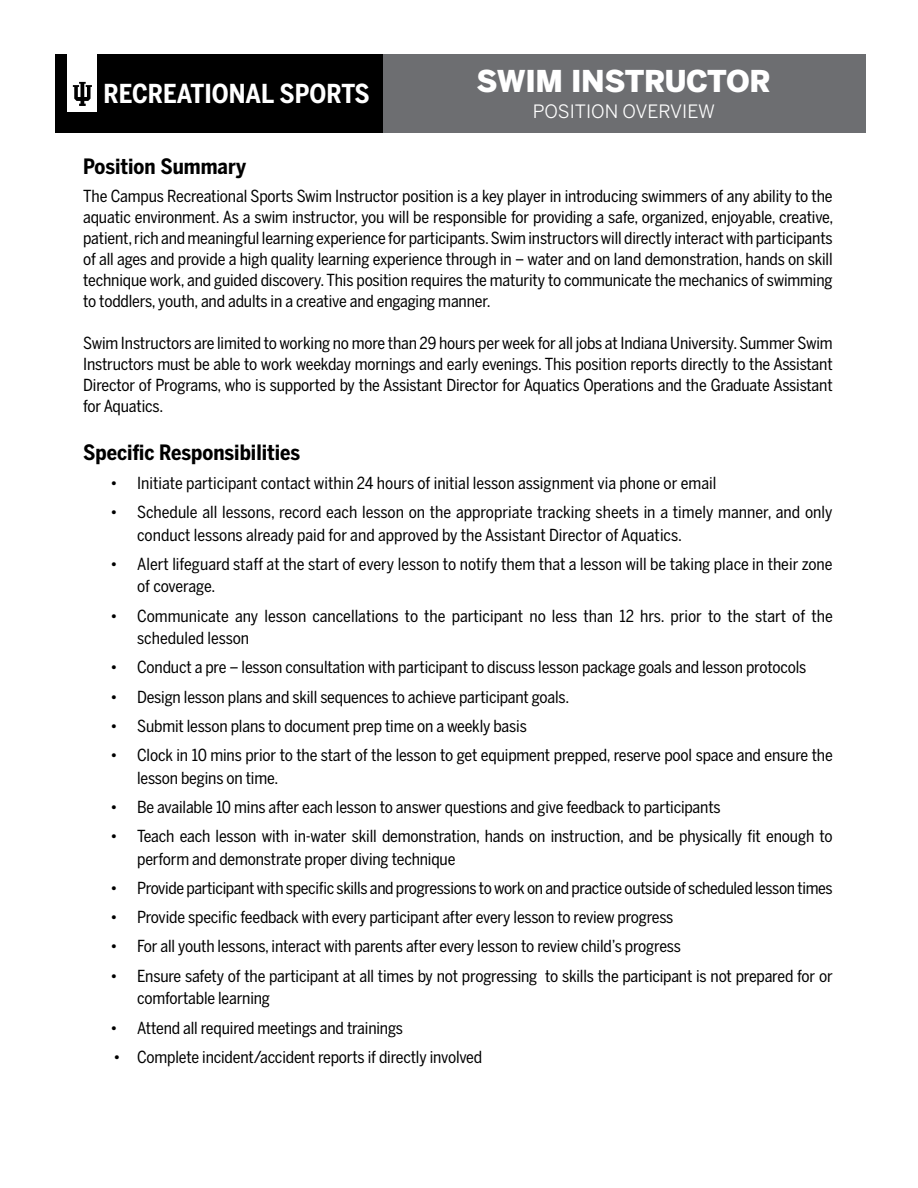
<style>
.page{position:relative;width:918px;height:1188px;background:#fff}
.page>*{position:absolute;margin:0;border:0;box-sizing:border-box;transform-origin:0 0}
.t1{font:900 29.85px "Benton Sans";letter-spacing:-.01em;color:#fff}
.t2{font:700 25.95px "Benton Sans Cond";color:#fff}
.t3{font:700 21px "Benton Sans Cond";color:#000}
.t4{font:18.3px "Benton Sans";color:#fff}
.t5{font:16.5px/21px "Benton Sans Cond";letter-spacing:-.01em;color:#000}
</style>
<div class="page">
<div style="left:68px;top:54px;width:798px;height:79px;background:#6d6e71"></div>
<div style="left:55px;top:54px;width:327px;height:79px;background:#000"></div>
<div style="left:68px;top:54px;width:29px;height:57px;background:#fff"></div>
<svg style="left:73px;top:82px;width:19px;height:24px"></svg>
<h2 class="t2" style="left:104px;top:78px;width:268px">RECREATIONAL SPORTS</h2>
<h1 class="t1" style="left:476px;top:62px;width:296px">SWIM INSTRUCTOR</h1>
<p class="t4" style="left:533px;top:100px;width:184px">POSITION OVERVIEW</p>
<p class="t3" style="left:83px;top:153px;width:165px">Position Summary</p>
<p class="t5" style="left:83px;top:185px;width:752px;text-align:justify">The Campus Recreational Sports Swim Instructor position is a key player in introducing swimmers of any ability to the aquatic environment. As a swim instructor, you will be responsible for providing a safe, organized, enjoyable, creative, patient, rich and meaningful learning experience for participants. Swim instructors will directly interact with participants of all ages and provide a high quality learning experience through in – water and on land demonstration, hands on skill technique work, and guided discovery. This position requires the maturity to communicate the mechanics of swimming to toddlers, youth, and adults in a creative and engaging manner.</p>
<p class="t5" style="left:83px;top:332px;width:751px;text-align:justify">Swim Instructors are limited to working no more than 29 hours per week for all jobs at Indiana University. Summer Swim Instructors must be able to work weekday mornings and early evenings. This position reports directly to the Assistant Director of Programs, who is supported by the Assistant Director for Aquatics Operations and the Graduate Assistant for Aquatics.</p>
<p class="t3" style="left:83px;top:439px;width:219px">Specific Responsibilities</p>
<p class="t5" style="left:110px;top:472px;width:608px">• Initiate participant contact within 24 hours of initial lesson assignment via phone or email</p>
<p class="t5" style="left:137px;top:501px;width:697px;line-height:22.5px;text-indent:-27px">• Schedule all lessons, record each lesson on the appropriate tracking sheets in a timely manner, and only conduct lessons already paid for and approved by the Assistant Director of Aquatics.</p>
<p class="t5" style="left:137px;top:553px;width:697px;line-height:22.5px;text-indent:-27px">• Alert lifeguard staff at the start of every lesson to notify them that a lesson will be taking place in their zone of coverage.</p>
<p class="t5" style="left:137px;top:604px;width:697px;line-height:22.5px;text-indent:-27px">• Communicate any lesson cancellations to the participant no less than 12 hrs. prior to the start of the scheduled lesson</p>
<p class="t5" style="left:110px;top:657px;width:698px">• Conduct a pre – lesson consultation with participant to discuss lesson package goals and lesson protocols</p>
<p class="t5" style="left:110px;top:686px;width:461px">• Design lesson plans and skill sequences to achieve participant goals.</p>
<p class="t5" style="left:110px;top:715px;width:418px">• Submit lesson plans to document prep time on a weekly basis</p>
<p class="t5" style="left:137px;top:744px;width:697px;line-height:22.5px;text-indent:-27px">• Clock in 10 mins prior to the start of the lesson to get equipment prepped, reserve pool space and ensure the lesson begins on time.</p>
<p class="t5" style="left:110px;top:796px;width:612px">• Be available 10 mins after each lesson to answer questions and give feedback to participants</p>
<p class="t5" style="left:137px;top:825px;width:697px;line-height:22.5px;text-indent:-27px">• Teach each lesson with in-water skill demonstration, hands on instruction, and be physically fit enough to perform and demonstrate proper diving technique</p>
<p class="t5" style="left:110px;top:877px;width:724px">• Provide participant with specific skills and progressions to work on and practice outside of scheduled lesson times</p>
<p class="t5" style="left:110px;top:907px;width:565px">• Provide specific feedback with every participant after every lesson to review progress</p>
<p class="t5" style="left:110px;top:936px;width:572px">• For all youth lessons, interact with parents after every lesson to review child’s progress</p>
<p class="t5" style="left:137px;top:964px;width:697px;line-height:22.5px;text-indent:-27px">• Ensure safety of the participant at all times by not progressing to skills the participant is not prepared for or comfortable learning</p>
<p class="t5" style="left:110px;top:1017px;width:294px">• Attend all required meetings and trainings</p>
<p class="t5" style="left:113px;top:1046px;width:370px">• Complete incident/accident reports if directly involved</p>
</div>
